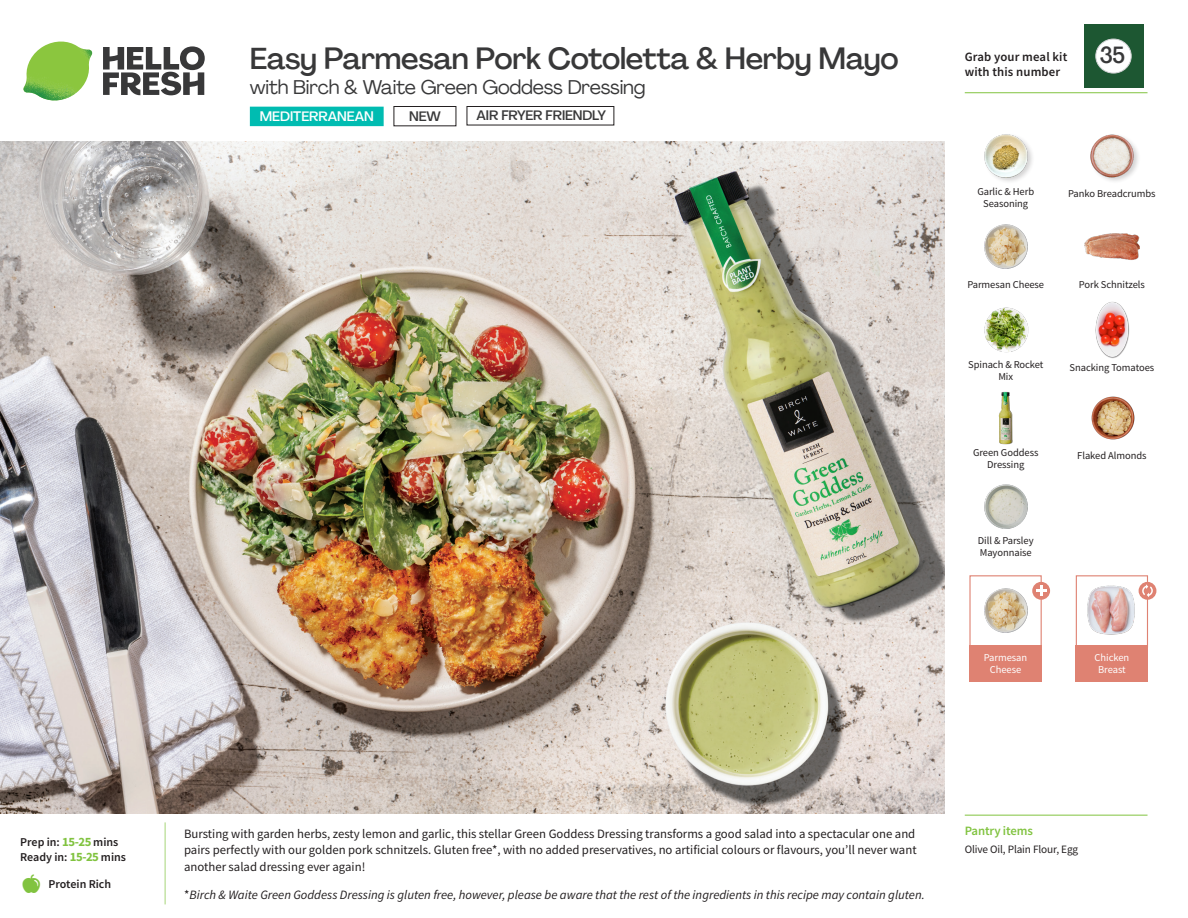
<style>
.page{position:relative;width:1188px;height:918px;background:#fff}
.page>*{position:absolute;margin:0;border:0;box-sizing:border-box;transform-origin:0 0}
._15_Titel_UK{font:500 30px "Agrandir";letter-spacing:-.01em;color:#383839}
._002_Label_Nr{font:500 22.8px "Agrandir";color:#383839;scale:.94 1}
._15_Titel_UK-2{font:19.5px "Agrandir";letter-spacing:-.01em;color:#383839}
.t1{font:500 13.5px "Agrandir";letter-spacing:-.01em;color:#383839}
.t2{font:500 13.5px "Agrandir";color:#fff}
.Step_6_Text_AU{font:12.75px/16.5px "Source Sans Pro";color:#231f20;text-align:justify}
.Bullet_Step_AU{font:italic 12.75px "Source Sans Pro";color:#231f20}
.t3{font:600 12.75px/15px "Source Sans Pro";letter-spacing:.01em;color:#231f20}
._04_Headers_Front{font:600 12.75px "Source Sans Pro";letter-spacing:-.01em;color:#81c340}
._04_Intro{font:600 12px "Source Sans Pro";color:#231f20}
._05_Pantry{font:11.25px "Source Sans Pro";letter-spacing:-.01em;color:#231f20}
._18_FRONT_ingredients{font:10.5px/12px "Source Sans Pro";letter-spacing:-.005em;color:#231f20;text-align:center}
._18_FRONT_ingredients-2{font:10.5px/12px "Source Sans Pro";letter-spacing:-.005em;color:#fff;text-align:center}
.s1{font-weight:700;font-size:12.75px;color:#81c340}
.s2{font-style:normal}
</style>
<div class="page">
<svg style="left:103px;top:46px;width:102px;height:49px"></svg>
<img style="left:23px;top:42px;width:69px;height:59px">
<img style="left:0;top:142px;width:945px;height:672px">
<div style="left:1076px;top:575px;width:72px;height:73px;border:1px solid #df8272"></div>
<div style="left:1076px;top:645px;width:72px;height:37px;background:#df8272"></div>
<div style="left:969px;top:645px;width:73px;height:37px;background:#df8272"></div>
<img style="left:1087px;top:585px;width:48px;height:50px">
<div style="left:969px;top:575px;width:73px;height:73px;border:1px solid #df8272"></div>
<img style="left:984px;top:585px;width:50px;height:48px">
<div style="left:1032px;top:582px;width:18px;height:18px;background:#df8272;border-radius:50%"></div>
<svg style="left:1036px;top:585px;width:10px;height:11px"></svg>
<div style="left:1139px;top:582px;width:17px;height:18px;background:#df8272;border-radius:50%"></div>
<svg style="left:1142px;top:584px;width:11px;height:13px"></svg>
<div style="left:250px;top:107px;width:134px;height:19px;background:#00bcb1"></div>
<div style="left:394px;top:106px;width:62px;height:20px;border:1px solid #231f20"></div>
<div style="left:467px;top:106px;width:147px;height:19px;border:1px solid #231f20"></div>
<img style="left:1095px;top:301px;width:35px;height:57px">
<img style="left:984px;top:484px;width:44px;height:45px">
<img style="left:1091px;top:396px;width:44px;height:44px">
<img style="left:998px;top:391px;width:15px;height:54px">
<img style="left:984px;top:307px;width:45px;height:46px">
<img style="left:984px;top:224px;width:44px;height:45px">
<img style="left:1084px;top:233px;width:56px;height:27px">
<img style="left:984px;top:134px;width:48px;height:48px">
<img style="left:1090px;top:134px;width:48px;height:47px">
<hr style="left:965px;top:815px;width:183px;height:1px;background:#81c340">
<hr style="left:965px;top:92px;width:183px;height:1px;background:#81c340">
<div style="left:1084px;top:24px;width:59px;height:64px;background:#1d5732"></div>
<div style="left:1096px;top:39px;width:35px;height:34px;background:#fff;border-radius:50%"></div>
<div style="left:1096px;top:39px;width:35px;height:34px;border:1px solid #d1d2d4;border-radius:50%"></div>
<p class="_15_Titel_UK" style="left:250px;top:40px;width:650px">Easy Parmesan Pork Cotoletta &amp; Herby Mayo</p>
<p class="_15_Titel_UK-2" style="left:250px;top:75px;width:397px">with Birch &amp; Waite Green Goddess Dressing</p>
<p class="t2" style="left:260px;top:108px;width:116px">MEDITERRANEAN</p>
<p class="t1" style="left:409px;top:108px;width:33px">NEW</p>
<p class="t1" style="left:477px;top:107px;width:131px">AIR FRYER FRIENDLY</p>
<p class="t3" style="left:965px;top:49px;width:104px">Grab your meal kit with this number</p>
<p class="_002_Label_Nr" style="left:1100px;top:41px;width:28px">35</p>
<p class="_18_FRONT_ingredients" style="left:977px;top:185px;width:58px">Garlic &amp; Herb</p>
<p class="_18_FRONT_ingredients" style="left:1068px;top:188px;width:89px">Panko Breadcrumbs</p>
<p class="_18_FRONT_ingredients" style="left:983px;top:197px;width:46px">Seasoning</p>
<p class="_18_FRONT_ingredients" style="left:967px;top:278px;width:78px">Parmesan Cheese</p>
<p class="_18_FRONT_ingredients" style="left:1079px;top:278px;width:68px">Pork Schnitzels</p>
<p class="_18_FRONT_ingredients" style="left:968px;top:358px;width:77px">Spinach &amp; Rocket<br>Mix</p>
<p class="_18_FRONT_ingredients" style="left:1070px;top:361px;width:86px">Snacking Tomatoes</p>
<p class="_18_FRONT_ingredients" style="left:973px;top:447px;width:67px">Green Goddess<br>Dressing</p>
<p class="_18_FRONT_ingredients" style="left:978px;top:535px;width:57px;text-align:left">Dill &amp; Parsley<br>Mayonnaise</p>
<p class="_18_FRONT_ingredients" style="left:1077px;top:449px;width:71px">Flaked Almonds</p>
<p class="_18_FRONT_ingredients-2" style="left:984px;top:652px;width:45px">Parmesan<br>Cheese</p>
<p class="_18_FRONT_ingredients-2" style="left:1095px;top:652px;width:36px">Chicken<br>Breast</p>
<p class="_04_Intro" style="left:20px;top:834px;width:100px">Prep in: <span class="s1">15-25</span> mins</p>
<p class="_04_Intro" style="left:20px;top:849px;width:107px">Ready in: <span class="s1">15-25</span> mins</p>
<p class="_04_Intro" style="left:49px;top:876px;width:64px">Protein Rich</p>
<p class="Step_6_Text_AU" style="left:184px;top:825px;width:734px">Bursting with garden herbs, zesty lemon and garlic, this stellar Green Goddess Dressing transforms a good salad into a spectacular one and pairs perfectly with our golden pork schnitzels. Gluten free*, with no added preservatives, no artificial colours or flavours, you’ll never want another salad dressing ever again!</p>
<p class="Bullet_Step_AU" style="left:184px;top:886px;width:742px"><span class="s2">*</span>Birch &amp; Waite Green Goddess Dressing is gluten free, however, please be aware that the rest of the ingredients in this recipe may contain gluten.</p>
<p class="_04_Headers_Front" style="left:965px;top:822px;width:70px">Pantry items</p>
<p class="_05_Pantry" style="left:965px;top:842px;width:115px">Olive Oil, Plain Flour, Egg</p>
</div>
